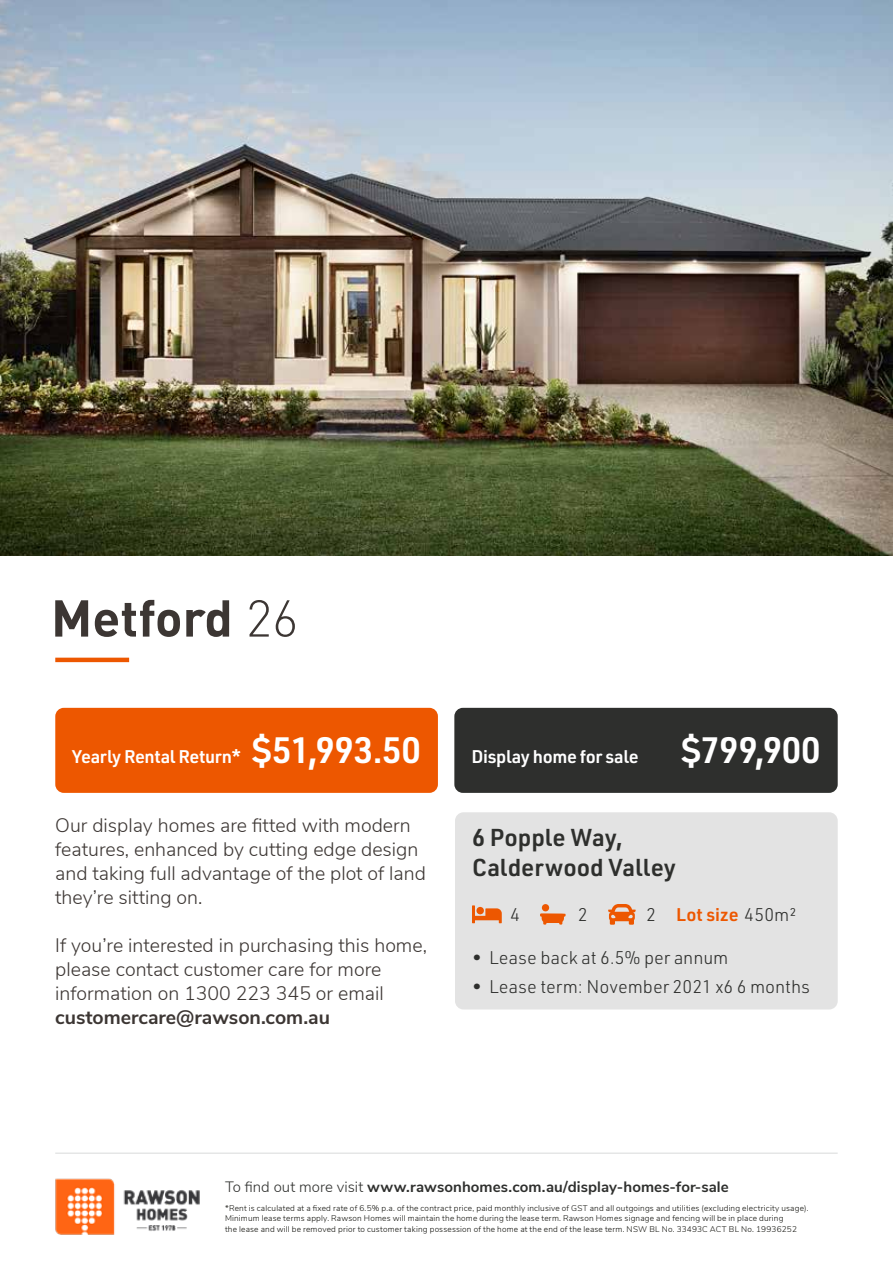
<style>
.page{position:relative;width:893px;height:1263px;background:#fff}
.page>*{position:absolute;margin:0;border:0;box-sizing:border-box;transform-origin:0 0}
.t1{font:700 51px "DIN";color:#3c3633}
.t2{font:600 24px/30px "URWDIN";letter-spacing:-.005em;color:#2e2f2d}
.t3{font:300 19.5px/24px "Nunito Sans";color:#3c3633}
.t4{font:700 19.5px "Nunito Sans";color:#3c3633}
.t5{font:300 18px "URWDIN";color:#2e2f2d}
.t6{font:600 18px "URWDIN";letter-spacing:-.02em;color:#fff}
.t7{font:600 18px "URWDIN";color:#ed5700}
.t8{font:700 15px "Nunito Sans";letter-spacing:.005em;color:#2e2f2d}
.t9{font:300 8.25px/10.5px "Nunito Sans";letter-spacing:.025em;color:#12120d}
.s1{font-weight:300}
.s2{font-size:36px}
.s3{font-weight:300;color:#2e2f2d}
</style>
<div class="page">
<hr style="left:55px;top:658px;width:74px;height:4px;background:#ed5700">
<hr style="left:55px;top:1153px;width:783px;height:1px;background:#d8dada">
<img style="left:55px;top:1178px;width:145px;height:57px">
<div style="left:455px;top:812px;width:383px;height:197px;background:#e3e3e3;border-radius:9px"></div>
<svg style="left:472px;top:905px;width:30px;height:18px"></svg>
<svg style="left:540px;top:904px;width:26px;height:20px"></svg>
<svg style="left:608px;top:904px;width:28px;height:21px"></svg>
<div style="left:55px;top:708px;width:383px;height:85px;background:#ed5700;border-radius:9px"></div>
<div style="left:454px;top:708px;width:384px;height:85px;background:#2e2f2d;border-radius:9px"></div>
<img style="left:0;top:0;width:893px;height:556px">
<h1 class="t1" style="left:51px;top:585px;width:249px">Metford <span class="s1">26</span></h1>
<h3 class="t6" style="left:72px;top:744px;width:350px">Yearly Rental Return* <span class="s2">$51,993.50</span></h3>
<h3 class="t6" style="left:471px;top:744px;width:351px">Display home for sale <span class="s2">$799,900</span></h3>
<h3 class="t3" style="left:55px;top:812px;width:372px">Our display homes are fitted with modern features, enhanced by cutting edge design and taking full advantage of the plot of land they’re sitting on.</h3>
<h3 class="t3" style="left:55px;top:932px;width:373px">If you’re interested in purchasing this home, please contact customer care for more information on 1300 223 345 or email</h3>
<h3 class="t4" style="left:55px;top:1003px;width:276px">customercare@rawson.com.au</h3>
<h2 class="t2" style="left:472px;top:822px;width:205px">6 Popple Way,<br>Calderwood Valley</h2>
<h3 class="t5" style="left:510px;top:903px;width:11px">4</h3>
<h3 class="t5" style="left:578px;top:903px;width:11px">2</h3>
<h3 class="t7" style="left:646px;top:902px;width:151px"><span class="s3">2</span> Lot size <span class="s3">450m2</span></h3>
<h3 class="t5" style="left:472px;top:946px;width:258px">• Lease back at 6.5% per annum</h3>
<h3 class="t5" style="left:472px;top:974px;width:339px">• Lease term: November 2021 x6 6 months</h3>
<h3 class="t8" style="left:225px;top:1175px;width:505px"><span class="s1">To find out more visit</span> www.rawsonhomes.com.au/display-homes-for-sale</h3>
<p class="t9" style="left:225px;top:1202px;width:585px">*Rent is calculated at a fixed rate of 6.5% p.a. of the contract price, paid monthly inclusive of GST and all outgoings and utilities (excluding electricity usage).<br>Minimum lease terms apply. Rawson Homes will maintain the home during the lease term. Rawson Homes signage and fencing will be in place during<br>the lease and will be removed prior to customer taking possession of the home at the end of the lease term. NSW BL No. 33493C ACT BL No. 19936252</p>
</div>
